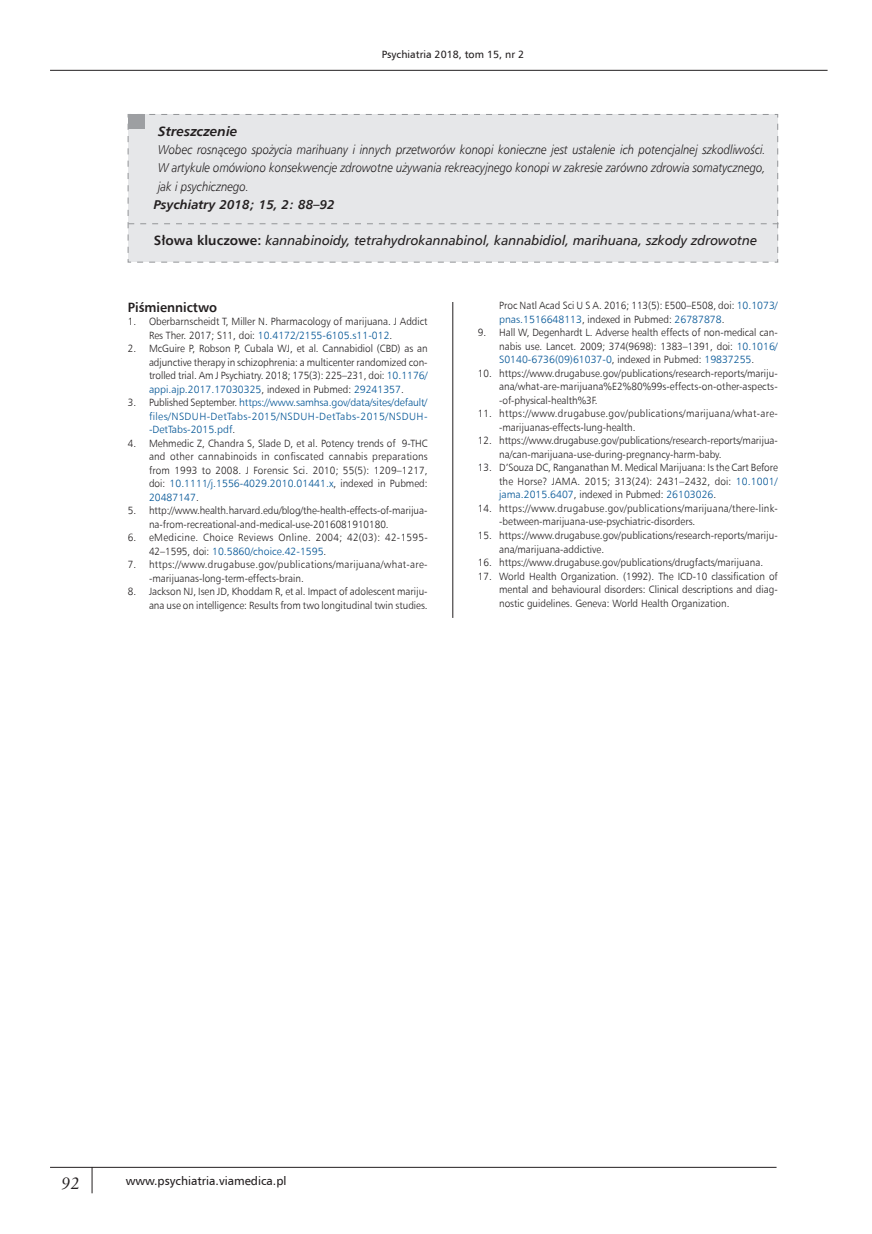
<style>
.page{position:relative;width:872px;height:1234px;background:#fff}
.page>*{position:absolute;margin:0;border:0;box-sizing:border-box;transform-origin:0 0}
.t1{font:italic 16.5px "Class Garmnd EU";color:#231f20}
.STRESZCZENIE_key_wo{font:italic 13.5px "Humnst 777 EU";color:#231f20}
.SRODTYTUL{font:700 13.5px "Humnst 777 EU";color:#231f20;scale:.95 1}
.STRESZCZENIE_tytuł{font:italic 700 13.5px "Humnst 777 EU";color:#231f20}
.STRESZCZENIE_tekst{font:italic 12.75px/18.3px "Humnst 777 Lt EU";color:#231f20;text-align:justify;scale:.9 1}
.STRESZCZENIE_tekst-2{font:italic 700 12.75px "Humnst 777 EU";color:#231f20}
.t2{font:12px "Humnst 777 EU";color:#231f20}
.t3{font:10.5px/13.5px "Humnst 777 Lt EU";color:#231f20;text-align:justify;scale:.95 1}
.t4{font:10.5px/13.5px "Humnst 777 Lt EU";letter-spacing:.03em;color:#231f20;scale:.95 1}
.t5{font:10.5px/13.5px "Humnst 777 Lt EU";letter-spacing:.035em;color:#005495;text-align:justify}
.t6{font:10.5px/13.5px "Humnst 777 Lt EU";letter-spacing:.025em;color:#231f20;scale:.95 1}
.t7{font:10.5px/13.5px "Humnst 777 Lt EU";letter-spacing:.035em;color:#231f20;scale:.95 1}
.t8{font:10.5px "Humnst 777 EU";color:#231f20}
.s1{font-weight:700;font-style:normal}
.s2{color:#005495}
.s3{color:#231f20}
</style>
<div class="page">
<hr style="left:50px;top:70px;width:777px;height:1px;background:#231f20">
<svg style="left:92px;top:1167px;width:1px;height:25px"></svg>
<hr style="left:50px;top:1166px;width:726px;height:1px;background:#231f20">
<hr style="left:452px;top:145px;width:1px;height:472px;background:#231f20">
<div style="left:413px;top:98px;width:73px;height:203px;background:#fff"></div>
<svg style="left:127px;top:114px;width:651px;height:149px;background:#e1e2e4"></svg>
<div style="left:128px;top:121px;width:650px;height:135px;background:#e6e7e9"></div>
<div style="left:128px;top:114px;width:17px;height:15px;background:#9d9fa2"></div>
<p class="t8" style="left:382px;top:48px;width:144px">Psychiatria 2018, tom 15, nr 2</p>
<p class="STRESZCZENIE_tytuł" style="left:158px;top:122px;width:81px">Streszczenie</p>
<p class="STRESZCZENIE_tekst" style="left:158px;top:140px;width:677px">Wobec rosnącego spożycia marihuany i innych przetworów konopi konieczne jest ustalenie ich potencjalnej szkodliwości.<br>W artykule omówiono konsekwencje zdrowotne używania rekreacyjnego konopi w zakresie zarówno zdrowia somatycznego, jak i psychicznego.</p>
<p class="STRESZCZENIE_tekst-2" style="left:154px;top:196px;width:182px">Psychiatry 2018; 15, 2: 88–92</p>
<p class="STRESZCZENIE_key_wo" style="left:154px;top:232px;width:605px"><span class="s1">Słowa kluczowe:</span> kannabinoidy, tetrahydrokannabinol, kannabidiol, marihuana, szkody zdrowotne</p>
<p class="SRODTYTUL" style="left:128px;top:298px;width:96px">Piśmiennictwo</p>
<p class="t3" style="left:149px;top:314px;width:295px;text-indent:-21px">1. Oberbarnscheidt T, Miller N. Pharmacology of marijuana. J Addict<br>Res Ther. 2017; S11, doi: <span class="s2">10.4172/2155-6105.s11-012</span>.</p>
<p class="t3" style="left:149px;top:341px;width:295px;text-indent:-21px">2. McGuire P, Robson P, Cubala WJ, et al. Cannabidiol (CBD) as an adjunctive therapy in schizophrenia: a multicenter randomized con&shy;trolled trial. Am J Psychiatry. 2018; 175(3): 225–231, doi: <span class="s2">10.1176/ appi.ajp.2017.17030325</span>, indexed in Pubmed: <span class="s2">29241357</span>.</p>
<p class="t5" style="left:149px;top:395px;width:280px;text-indent:-21px"><span class="s3">3. Published September.</span> https://www.samhsa.gov/data/sites/default/ files/NSDUH-DetTabs-2015/NSDUH-DetTabs-2015/NSDUH--DetTabs-2015.pdf<span class="s3">.</span></p>
<p class="t3" style="left:149px;top:436px;width:295px;text-indent:-21px">4. Mehmedic Z, Chandra S, Slade D, et al. Potency trends of Δ9-THC and other cannabinoids in confiscated cannabis preparations from 1993 to 2008. J Forensic Sci. 2010; 55(5): 1209–1217, doi: <span class="s2">10.1111/j.1556-4029.2010.01441.x</span>, indexed in Pubmed:<br><span class="s2">20487147</span>.</p>
<p class="t3" style="left:149px;top:503px;width:295px;text-indent:-21px">5. http://www.health.harvard.edu/blog/the-health-effects-of-marijua&shy;na-from-recreational-and-medical-use-2016081910180.</p>
<p class="t7" style="left:149px;top:530px;width:295px;text-indent:-21px">6. eMedicine. Choice Reviews Online. 2004; 42(03): 42-1595-<br>42–1595, doi: <span class="s2">10.5860/choice.42-1595</span>.</p>
<p class="t4" style="left:149px;top:557px;width:295px;text-indent:-21px">7. https://www.drugabuse.gov/publications/marijuana/what-are--marijuanas-long-term-effects-brain.</p>
<p class="t3" style="left:128px;top:584px;width:317px;text-align:right">8. Jackson NJ, Isen JD, Khoddam R, et al. Impact of adolescent mariju&shy;ana use on intelligence: Results from two longitudinal twin studies.</p>
<p class="t3" style="left:499px;top:299px;width:295px">Proc Natl Acad Sci U S A. 2016; 113(5): E500–E508, doi: <span class="s2">10.1073/ pnas.1516648113</span>, indexed in Pubmed: <span class="s2">26787878</span>.</p>
<p class="t3" style="left:499px;top:326px;width:295px;text-indent:-21px">9. Hall W, Degenhardt L. Adverse health effects of non-medical can&shy;nabis use. Lancet. 2009; 374(9698): 1383–1391, doi: <span class="s2">10.1016/ S0140-6736(09)61037-0</span>, indexed in Pubmed: <span class="s2">19837255</span>.</p>
<p class="t3" style="left:499px;top:366px;width:295px;text-indent:-21px">10. https://www.drugabuse.gov/publications/research-reports/mariju&shy;ana/what-are-marijuana%E2%80%99s-effects-on-other-aspects--of-physical-health%3F.</p>
<p class="t4" style="left:499px;top:407px;width:295px;text-indent:-21px">11. https://www.drugabuse.gov/publications/marijuana/what-are--marijuanas-effects-lung-health.</p>
<p class="t3" style="left:499px;top:434px;width:295px;text-indent:-21px">12. https://www.drugabuse.gov/publications/research-reports/marijua&shy;na/can-marijuana-use-during-pregnancy-harm-baby.</p>
<p class="t3" style="left:499px;top:461px;width:295px;text-indent:-21px">13. D’Souza DC, Ranganathan M. Medical Marijuana: Is the Cart Before the Horse? JAMA. 2015; 313(24): 2431–2432, doi: <span class="s2">10.1001/ jama.2015.6407</span>, indexed in Pubmed: <span class="s2">26103026</span>.</p>
<p class="t6" style="left:499px;top:501px;width:295px;text-indent:-21px">14. https://www.drugabuse.gov/publications/marijuana/there-link--between-marijuana-use-psychiatric-disorders.</p>
<p class="t3" style="left:499px;top:528px;width:295px;text-indent:-21px">15. https://www.drugabuse.gov/publications/research-reports/mariju&shy;ana/marijuana-addictive.</p>
<p class="t3" style="left:478px;top:555px;width:302px">16. https://www.drugabuse.gov/publications/drugfacts/marijuana.</p>
<p class="t3" style="left:499px;top:569px;width:295px;text-indent:-21px">17. World Health Organization. (1992). The ICD-10 classification of mental and behavioural disorders: Clinical descriptions and diag&shy;nostic guidelines. Geneva: World Health Organization.</p>
<h1 class="t1" style="left:62px;top:1172px;width:20px">92</h1>
<p class="t2" style="left:126px;top:1173px;width:162px">www.psychiatria.viamedica.pl</p>
</div>
